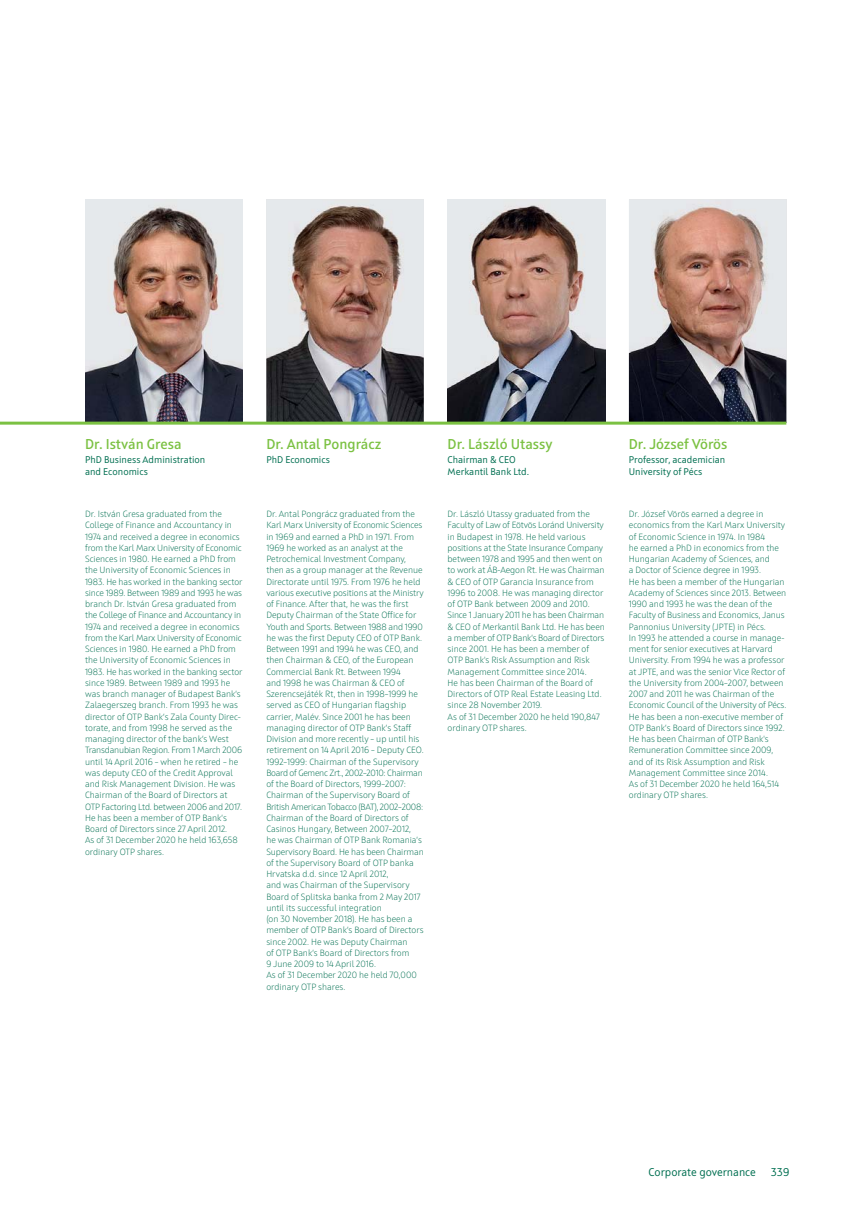
<style>
.page{position:relative;width:851px;height:1216px;background:#fff}
.page>*{position:absolute;margin:0;border:0;box-sizing:border-box;transform-origin:0 0}
.t1{font:600 14.25px "Squad";color:#7bc142}
.t2{font:11.25px "Squad";color:#006f51}
.t3{font:9.75px/12px "Squad";color:#006f51}
.t4{font:300 9px/11.2px "Squad";color:#006f51}
</style>
<div class="page">
<img style="left:85px;top:200px;width:157px;height:222px">
<img style="left:266px;top:200px;width:157px;height:222px">
<img style="left:447px;top:200px;width:158px;height:222px">
<img style="left:628px;top:200px;width:158px;height:222px">
<hr style="left:0;top:422px;width:786px;height:3px;background:#7bc142">
<h1 class="t1" style="left:85px;top:437px;width:98px">Dr. István Gresa</h1>
<p class="t3" style="left:85px;top:454px;width:122px">PhD Business Administration and Economics</p>
<p class="t4" style="left:85px;top:509px;width:159px">Dr. István Gresa graduated from the College of Finance and Accountancy in 1974 and received a degree in economics from the Karl Marx University of Economic Sciences in 1980. He earned a PhD from the University of Economic Sciences in 1983. He has worked in the banking sector since 1989. Between 1989 and 1993 he was branch Dr. István Gresa graduated from the College of Finance and Accountancy in 1974 and received a degree in economics from the Karl Marx University of Economic Sciences in 1980. He earned a PhD from the University of Economic Sciences in 1983. He has worked in the banking sector since 1989. Between 1989 and 1993 he was branch manager of Budapest Bank’s Zalaegerszeg branch. From 1993 he was director of OTP Bank’s Zala County Direc&shy;torate, and from 1998 he served as the managing director of the bank’s West Transdanubian Region. From 1 March 2006 until 14 April 2016 – when he retired – he was deputy CEO of the Credit Approval and Risk Management Division. He was Chairman of the Board of Directors at OTP Factoring Ltd. between 2006 and 2017.<br>He has been a member of OTP Bank’s Board of Directors since 27 April 2012.<br>As of 31 December 2020 he held 163,658 ordinary OTP shares.</p>
<h1 class="t1" style="left:266px;top:437px;width:117px">Dr. Antal Pongrácz</h1>
<p class="t3" style="left:266px;top:454px;width:65px">PhD Economics</p>
<h1 class="t1" style="left:447px;top:437px;width:106px">Dr. László Utassy</h1>
<p class="t3" style="left:447px;top:454px;width:83px">Chairman &amp; CEO<br>Merkantil Bank Ltd.</p>
<h1 class="t1" style="left:628px;top:437px;width:100px">Dr. József Vörös</h1>
<p class="t3" style="left:628px;top:454px;width:98px">Professor, academician<br>University of Pécs</p>
<p class="t4" style="left:266px;top:509px;width:159px">Dr. Antal Pongrácz graduated from the Karl Marx University of Economic Sciences in 1969 and earned a PhD in 1971. From 1969 he worked as an analyst at the Petrochemical Investment Company, then as a group manager at the Revenue Directorate until 1975. From 1976 he held various executive positions at the Ministry of Finance. After that, he was the first Deputy Chairman of the State Office for Youth and Sports. Between 1988 and 1990 he was the first Deputy CEO of OTP Bank.<br>Between 1991 and 1994 he was CEO, and then Chairman &amp; CEO, of the European Commercial Bank Rt. Between 1994<br>and 1998 he was Chairman &amp; CEO of Szerencsejáték Rt, then in 1998–1999 he served as CEO of Hungarian flagship carrier, Malév. Since 2001 he has been managing director of OTP Bank’s Staff Division and more recently – up until his retirement on 14 April 2016 – Deputy CEO.<br>1992–1999: Chairman of the Supervisory Board of Gemenc Zrt., 2002–2010: Chairman of the Board of Directors, 1999–2007:<br>Chairman of the Supervisory Board of British American Tobacco (BAT), 2002–2008:<br>Chairman of the Board of Directors of Casinos Hungary, Between 2007–2012,<br>he was Chairman of OTP Bank Romania’s Supervisory Board. He has been Chairman of the Supervisory Board of OTP banka Hrvatska d.d. since 12 April 2012,<br>and was Chairman of the Supervisory Board of Splitska banka from 2 May 2017 until its successful integration<br>(on 30 November 2018). He has been a member of OTP Bank’s Board of Directors since 2002. He was Deputy Chairman<br>of OTP Bank’s Board of Directors from<br>9 June 2009 to 14 April 2016.<br>As of 31 December 2020 he held 70,000 ordinary OTP shares.</p>
<p class="t4" style="left:447px;top:509px;width:159px">Dr. László Utassy graduated from the Faculty of Law of Eötvös Loránd University in Budapest in 1978. He held various positions at the State Insurance Company between 1978 and 1995 and then went on to work at ÁB-Aegon Rt. He was Chairman &amp; CEO of OTP Garancia Insurance from 1996 to 2008. He was managing director of OTP Bank between 2009 and 2010.<br>Since 1 January 2011 he has been Chairman &amp; CEO of Merkantil Bank Ltd. He has been a member of OTP Bank’s Board of Directors since 2001. He has been a member of OTP Bank's Risk Assumption and Risk Management Committee since 2014.<br>He has been Chairman of the Board of Directors of OTP Real Estate Leasing Ltd. since 28 November 2019.<br>As of 31 December 2020 he held 190,847 ordinary OTP shares.</p>
<p class="t4" style="left:628px;top:509px;width:159px">Dr. József Vörös earned a degree in economics from the Karl Marx University of Economic Science in 1974. In 1984<br>he earned a PhD in economics from the Hungarian Academy of Sciences, and<br>a Doctor of Science degree in 1993.<br>He has been a member of the Hungarian Academy of Sciences since 2013. Between 1990 and 1993 he was the dean of the Faculty of Business and Economics, Janus Pannonius University (JPTE) in Pécs.<br>In 1993 he attended a course in manage&shy;ment for senior executives at Harvard University. From 1994 he was a professor at JPTE, and was the senior Vice Rector of the University from 2004–2007, between 2007 and 2011 he was Chairman of the Economic Council of the University of Pécs.<br>He has been a non-executive member of OTP Bank’s Board of Directors since 1992.<br>He has been Chairman of OTP Bank's Remuneration Committee since 2009, and of its Risk Assumption and Risk Management Committee since 2014.<br>As of 31 December 2020 he held 164,514 ordinary OTP shares.</p>
<p class="t2" style="left:648px;top:1167px;width:109px">Corporate governance</p>
<p class="t2" style="left:770px;top:1167px;width:20px">339</p>
</div>
